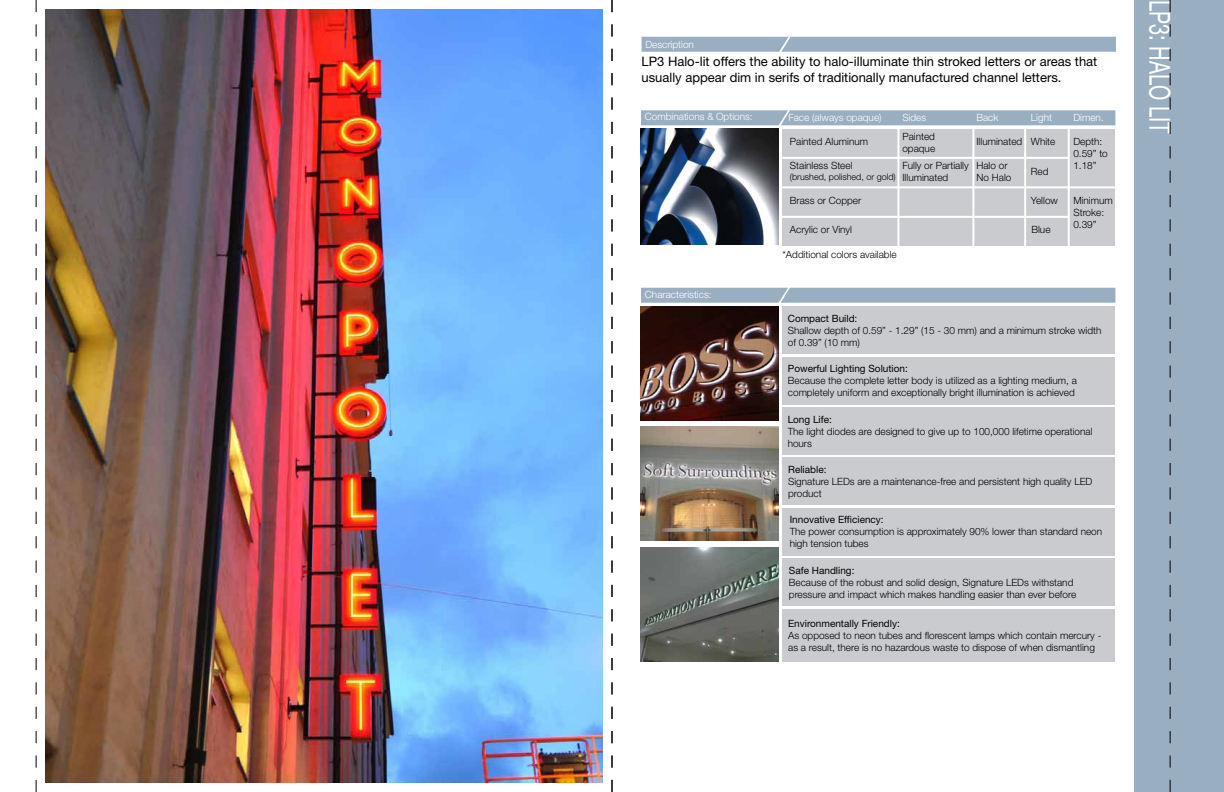
<style>
.page{position:relative;width:1224px;height:792px;background:#fff}
.page>*{position:absolute;margin:0;border:0;box-sizing:border-box;transform-origin:0 0}
.t1{font:29px "Helvetica Neue LT Std";color:#fff;scale:.69 1}
.t2{font:13px/15.6px "Helvetica Neue LT Std";color:#000}
.t3{font:300 10px/12px "Helvetica Neue LT Std";color:#000}
.t4{font:10px "Helvetica Neue LT Std";color:#000}
.t5{font:300 10px "Helvetica Neue LT Std";color:#fff}
.t6{font:300 9px "Helvetica Neue LT Std";color:#000}
</style>
<div class="page">
<div style="left:1134px;top:0;width:90px;height:792px;background:#99aec1"></div>
<svg style="left:612px;top:0;width:1px;height:792px"></svg>
<svg style="left:1170px;top:0;width:1px;height:792px"></svg>
<img style="left:45px;top:10px;width:558px;height:772px">
<div style="left:782px;top:306px;width:333px;height:48px;background:#cacbce"></div>
<div style="left:782px;top:357px;width:333px;height:47px;background:#cacbce"></div>
<div style="left:782px;top:407px;width:333px;height:48px;background:#cacbce"></div>
<div style="left:782px;top:457px;width:333px;height:48px;background:#cacbce"></div>
<div style="left:782px;top:508px;width:333px;height:47px;background:#cacbce"></div>
<div style="left:782px;top:558px;width:333px;height:48px;background:#cacbce"></div>
<div style="left:782px;top:609px;width:333px;height:52px;background:#cacbce"></div>
<svg style="left:641px;top:288px;width:474px;height:15px;background:#9bafc2"></svg>
<img style="left:641px;top:306px;width:137px;height:114px">
<img style="left:641px;top:426px;width:137px;height:115px">
<img style="left:641px;top:547px;width:137px;height:114px">
<svg style="left:36px;top:0;width:1px;height:792px"></svg>
<div style="left:782px;top:129px;width:333px;height:117px;background:#cacbce"></div>
<svg style="left:641px;top:110px;width:474px;height:15px;background:#9bb0c2"></svg>
<hr style="left:897px;top:129px;width:2px;height:122px;background:#fff">
<hr style="left:972px;top:127px;width:2px;height:122px;background:#fff">
<hr style="left:1024px;top:128px;width:2px;height:122px;background:#fff">
<hr style="left:1068px;top:127px;width:2px;height:122px;background:#fff">
<hr style="left:782px;top:157px;width:287px;height:2px;background:#fff">
<hr style="left:781px;top:186px;width:334px;height:2px;background:#fff">
<hr style="left:781px;top:216px;width:288px;height:2px;background:#fff">
<img style="left:641px;top:129px;width:137px;height:116px">
<svg style="left:642px;top:37px;width:474px;height:15px;background:#9bafc2"></svg>
<p class="t5" style="left:645px;top:38px;width:50px">Description</p>
<h2 class="t2" style="left:642px;top:53px;width:457px">LP3 Halo-lit offers the ability to halo-illuminate thin stroked letters or areas that usually appear dim in serifs of traditionally manufactured channel letters.</h2>
<p class="t5" style="left:645px;top:111px;width:109px">Combinations &amp; Options:</p>
<p class="t5" style="left:788px;top:112px;width:95px">Face (always opaque)</p>
<p class="t5" style="left:902px;top:112px;width:25px">Sides</p>
<p class="t5" style="left:976px;top:112px;width:24px">Back</p>
<p class="t5" style="left:1031px;top:112px;width:23px">Light</p>
<p class="t5" style="left:1073px;top:112px;width:32px">Dimen.</p>
<p class="t3" style="left:902px;top:131px;width:34px">Painted opaque</p>
<p class="t3" style="left:902px;top:159px;width:68px">Fully or Partially<br>Illuminated</p>
<p class="t3" style="left:976px;top:135px;width:47px">Illuminated</p>
<p class="t3" style="left:976px;top:159px;width:37px">Halo or<br>No Halo</p>
<p class="t3" style="left:1031px;top:135px;width:26px">White</p>
<p class="t3" style="left:1031px;top:165px;width:19px">Red</p>
<p class="t3" style="left:1031px;top:195px;width:29px">Yellow</p>
<p class="t3" style="left:1031px;top:223px;width:21px">Blue</p>
<p class="t3" style="left:1073px;top:135px;width:36px">Depth:<br>0.59” to<br>1.18”</p>
<p class="t3" style="left:1073px;top:195px;width:41px">Minimum<br>Stroke:<br>0.39”</p>
<p class="t3" style="left:790px;top:136px;width:80px">Painted Aluminum</p>
<p class="t3" style="left:790px;top:159px;width:64px">Stainless Steel</p>
<p class="t6" style="left:790px;top:171px;width:107px">(brushed, polished, or gold)</p>
<p class="t3" style="left:790px;top:195px;width:73px">Brass or Copper</p>
<p class="t3" style="left:790px;top:223px;width:64px">Acrylic or Vinyl</p>
<p class="t5" style="left:645px;top:289px;width:68px">Characteristics:</p>
<p class="t3" style="left:782px;top:248px;width:116px">*Additional colors available</p>
<p class="t4" style="left:788px;top:312px;width:71px">Compact Build:</p>
<p class="t3" style="left:788px;top:324px;width:315px">Shallow depth of 0.59” - 1.29” (15 - 30 mm) and a minimum stroke width of 0.39” (10 mm)</p>
<p class="t4" style="left:788px;top:363px;width:121px">Powerful Lighting Solution:</p>
<p class="t3" style="left:788px;top:374px;width:291px">Because the complete letter body is utilized as a lighting medium, a completely uniform and exceptionally bright illumination is achieved</p>
<p class="t4" style="left:788px;top:413px;width:46px">Long Life:</p>
<p class="t3" style="left:788px;top:425px;width:306px">The light diodes are designed to give up to 100,000 lifetime operational hours</p>
<p class="t4" style="left:788px;top:463px;width:40px">Reliable:</p>
<p class="t3" style="left:788px;top:475px;width:306px">Signature LEDs are a maintenance-free and persistent high quality LED product</p>
<p class="t4" style="left:790px;top:514px;width:96px">Innovative Efficiency:</p>
<p class="t3" style="left:790px;top:525px;width:314px">The power consumption is approximately 90% lower than standard neon high tension tubes</p>
<p class="t4" style="left:789px;top:564px;width:67px">Safe Handling:</p>
<p class="t3" style="left:789px;top:576px;width:289px">Because of the robust and solid design, Signature LEDs withstand pressure and impact which makes handling easier than ever before</p>
<p class="t4" style="left:788px;top:617px;width:113px">Environmentally Friendly:</p>
<p class="t3" style="left:788px;top:629px;width:315px">As opposed to neon tubes and florescent lamps which contain mercury - as a result, there is no hazardous waste to dispose of when dismantling</p>
<h1 class="t1" style="left:1177px;top:0;width:195px;rotate:90deg">LP3: HALO LIT</h1>
</div>
